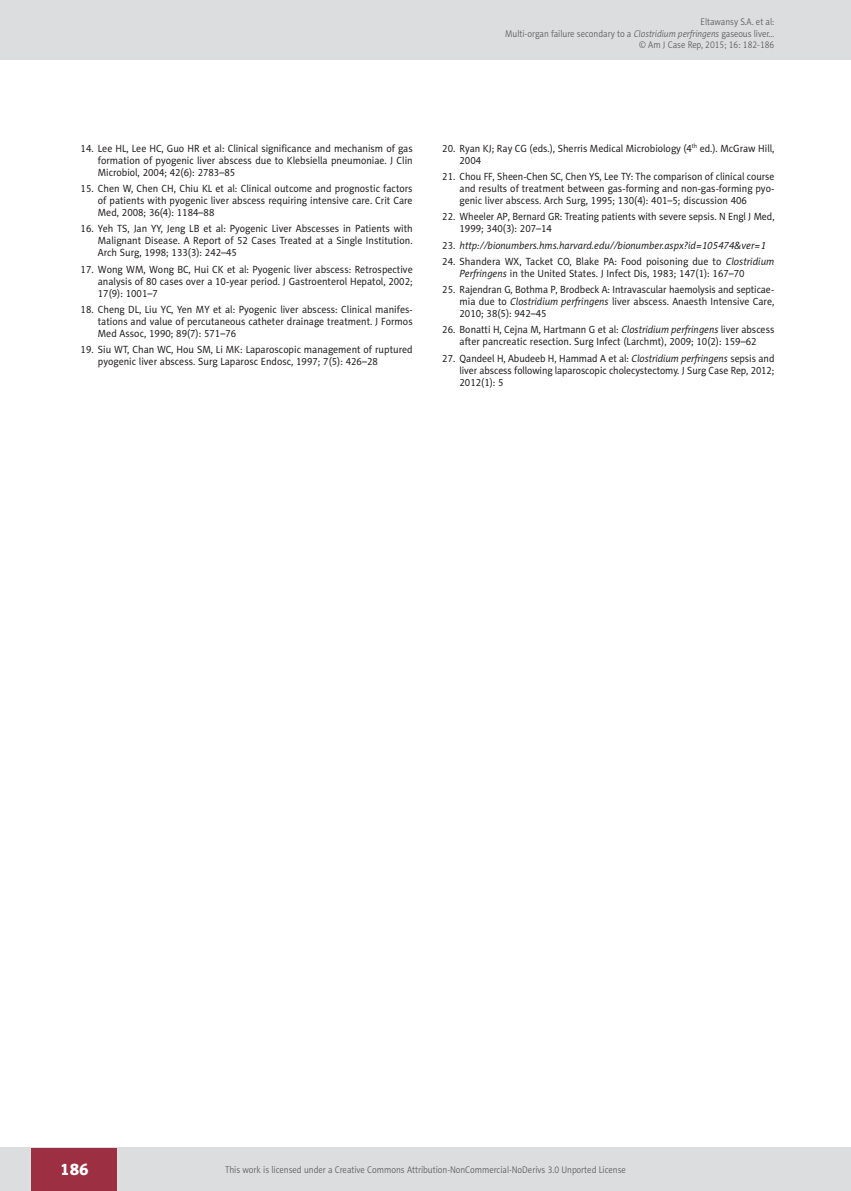
<style>
.page{position:relative;width:851px;height:1191px;background:#fff}
.page>*{position:absolute;margin:0;border:0;box-sizing:border-box;transform-origin:0 0}
.t1{font:16.5px "Naomi Sans EFN Heavy";color:#fff}
.AJCR_Referencje_punk{font:10.5px/12px "Naomi Sans EFN";color:#231f20;text-align:justify;scale:.95 1}
.AJCR_Referencje_punk-2{font:10.5px/12px "Naomi Sans EFN";color:#231f20;text-align:justify;scale:.94 1}
.AJCR_Referencje_punk-3{font:10.5px/12px "Naomi Sans EFN";color:#231f20;scale:.96 1}
.AJCR_Referencje_punk-4{font:italic 10.5px "Naomi Sans EFN";color:#231f20;scale:.95 1}
.t2{font:9.75px/11.2px "Naomi Sans EFN Light";color:#57585a;text-align:right;scale:.9 1}
.s1{font-style:italic}
.s2{font-style:normal}
</style>
<div class="page">
<div style="left:0;top:1148px;width:850px;height:43px;background:#dcdddf"></div>
<div style="left:32px;top:1147px;width:85px;height:43px;background:#9d2f42"></div>
<div style="left:0;top:0;width:850px;height:60px;background:#dcdddf"></div>
<p class="t2" style="left:505px;top:16px;width:301px">Eltawansy S.A. et al:<br>Multi-organ failure secondary to a <span class="s1">Clostridium perfringens</span> gaseous liver… © Am J Case Rep, 2015; 16: 182-186</p>
<p class="AJCR_Referencje_punk" style="left:98px;top:142px;width:333px;text-indent:-17px">14. Lee HL, Lee HC, Guo HR et al: Clinical significance and mechanism of gas formation of pyogenic liver abscess due to Klebsiella pneumoniae. J Clin Microbiol, 2004; 42(6): 2783–85</p>
<p class="AJCR_Referencje_punk" style="left:98px;top:183px;width:333px;text-indent:-17px">15. Chen W, Chen CH, Chiu KL et al: Clinical outcome and prognostic factors of patients with pyogenic liver abscess requiring intensive care. Crit Care Med, 2008; 36(4): 1184–88</p>
<p class="AJCR_Referencje_punk" style="left:98px;top:223px;width:333px;text-indent:-17px">16. Yeh TS, Jan YY, Jeng LB et al: Pyogenic Liver Abscesses in Patients with Malignant Disease. A Report of 52 Cases Treated at a Single Institution.<br>Arch Surg, 1998; 133(3): 242–45</p>
<p class="AJCR_Referencje_punk" style="left:98px;top:263px;width:333px;text-indent:-17px">17. Wong WM, Wong BC, Hui CK et al: Pyogenic liver abscess: Retrospective analysis of 80 cases over a 10-year period. J Gastroenterol Hepatol, 2002; 17(9): 1001–7</p>
<p class="AJCR_Referencje_punk" style="left:98px;top:303px;width:333px;text-indent:-17px">18. Cheng DL, Liu YC, Yen MY et al: Pyogenic liver abscess: Clinical manifes&shy;tations and value of percutaneous catheter drainage treatment. J Formos Med Assoc, 1990; 89(7): 571–76</p>
<p class="AJCR_Referencje_punk" style="left:98px;top:344px;width:333px;text-indent:-17px">19. Siu WT, Chan WC, Hou SM, Li MK: Laparoscopic management of ruptured pyogenic liver abscess. Surg Laparosc Endosc, 1997; 7(5): 426–28</p>
<p class="AJCR_Referencje_punk" style="left:459px;top:142px;width:333px;text-indent:-17px">20. Ryan KJ; Ray CG (eds.), Sherris Medical Microbiology (4<sup>th</sup> ed.). McGraw Hill,<br>2004</p>
<p class="AJCR_Referencje_punk-2" style="left:459px;top:171px;width:336px;text-indent:-17px">21. Chou FF, Sheen-Chen SC, Chen YS, Lee TY: The comparison of clinical course and results of treatment between gas-forming and non-gas-forming pyo&shy;genic liver abscess. Arch Surg, 1995; 130(4): 401–5; discussion 406</p>
<p class="AJCR_Referencje_punk-2" style="left:459px;top:211px;width:336px;text-indent:-17px">22. Wheeler AP, Bernard GR: Treating patients with severe sepsis. N Engl J Med,<br>1999; 340(3): 207–14</p>
<p class="AJCR_Referencje_punk-4" style="left:442px;top:239px;width:342px"><span class="s2">23.</span> http://bionumbers.hms.harvard.edu//bionumber.aspx?id=105474&amp;ver=1</p>
<p class="AJCR_Referencje_punk-3" style="left:459px;top:255px;width:329px;text-indent:-17px">24. Shandera WX, Tacket CO, Blake PA: Food poisoning due to <span class="s1">Clostridium<br>Perfringens</span> in the United States. J Infect Dis, 1983; 147(1): 167–70</p>
<p class="AJCR_Referencje_punk-2" style="left:459px;top:284px;width:336px;text-indent:-17px">25. Rajendran G, Bothma P, Brodbeck A: Intravascular haemolysis and septicae&shy;mia due to <span class="s1">Clostridium perfringens</span> liver abscess. Anaesth Intensive Care, 2010; 38(5): 942–45</p>
<p class="AJCR_Referencje_punk" style="left:442px;top:324px;width:351px;text-align:center">26. Bonatti H, Cejna M, Hartmann G et al: <span class="s1">Clostridium perfringens</span> liver abscess after pancreatic resection. Surg Infect (Larchmt), 2009; 10(2): 159–62</p>
<p class="AJCR_Referencje_punk-2" style="left:459px;top:352px;width:336px;text-indent:-17px">27. Qandeel H, Abudeeb H, Hammad A et al: <span class="s1">Clostridium perfringens</span> sepsis and liver abscess following laparoscopic cholecystectomy. J Surg Case Rep, 2012; 2012(1): 5</p>
<h1 class="t1" style="left:60px;top:1159px;width:30px">186</h1>
<p class="t2" style="left:225px;top:1164px;width:447px">This work is licensed under a Creative Commons Attribution-NonCommercial-NoDerivs 3.0 Unported License</p>
</div>
